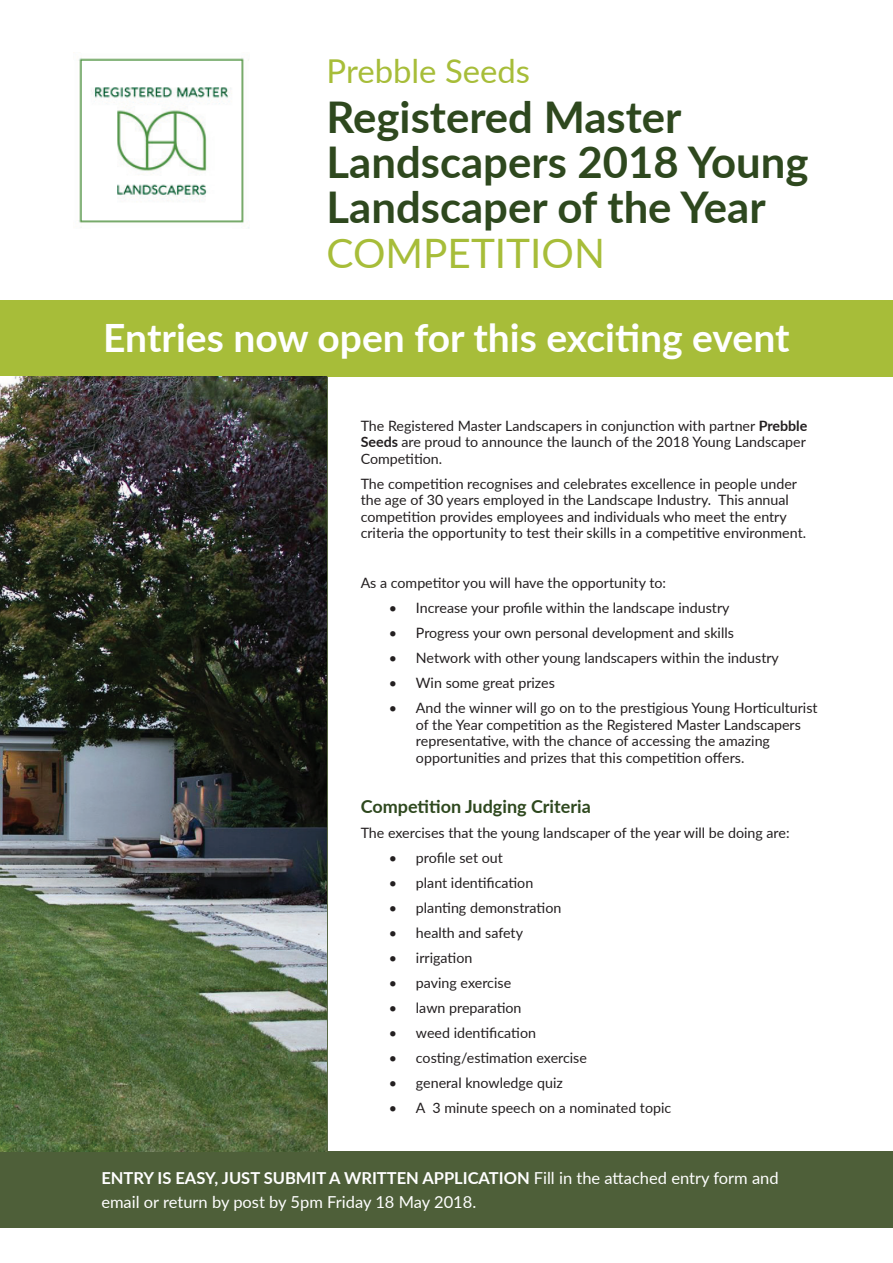
<style>
.page{position:relative;width:893px;height:1263px;background:#fff}
.page>*{position:absolute;margin:0;border:0;box-sizing:border-box;transform-origin:0 0}
.t1{font:700 43.65px/45px "Lato";color:#2e481e}
.t2{font:40.5px "Lato";color:#a7bd39}
.t3{font:700 39px "Lato";color:#fff}
.t4{font:32.85px "Lato";color:#a7bd39}
.t5{font:700 18px "Lato";color:#2e481e}
.t6{font:16.5px/24px "Lato";color:#fff}
.t7{font:14.25px/16.5px "Lato";color:#231f20}
.s1{font-weight:700}
</style>
<div class="page">
<div style="left:0;top:300px;width:893px;height:77px;background:#a7bd39"></div>
<div style="left:0;top:1151px;width:893px;height:77px;background:#4e5f39"></div>
<hr style="left:327px;top:377px;width:1px;height:774px;background:#4e5f39">
<img style="left:79px;top:58px;width:170px;height:170px">
<img style="left:0;top:377px;width:327px;height:774px">
<h3 class="t4" style="left:327px;top:48px;width:205px">Prebble Seeds</h3>
<h1 class="t1" style="left:327px;top:93px;width:483px">Registered Master<br>Landscapers 2018 Young<br>Landscaper of the Year</h1>
<h2 class="t2" style="left:327px;top:224px;width:280px">COMPETITION</h2>
<h3 class="t3" style="left:103px;top:309px;width:688px">Entries now open for this exciting event</h3>
<p class="t7" style="left:361px;top:417px;width:448px;text-align:justify">The Registered Master Landscapers in conjunction with partner <span class="s1">Prebble Seeds</span> are proud to announce the launch of the 2018 Young Landscaper Competition.</p>
<p class="t7" style="left:361px;top:475px;width:447px">The competition recognises and celebrates excellence in people under the age of 30 years employed in the Landscape Industry. This annual competition provides employees and individuals who meet the entry criteria the opportunity to test their skills in a competitive environment.</p>
<p class="t7" style="left:361px;top:574px;width:307px">As a competitor you will have the opportunity to:</p>
<p class="t7" style="left:389px;top:599px;width:342px">• Increase your profile within the landscape industry</p>
<p class="t7" style="left:389px;top:624px;width:346px">• Progress your own personal development and skills</p>
<p class="t7" style="left:389px;top:649px;width:392px">• Network with other young landscapers within the industry</p>
<p class="t7" style="left:389px;top:674px;width:168px">• Win some great prizes</p>
<p class="t7" style="left:416px;top:699px;width:403px;text-indent:-27px">• And the winner will go on to the prestigious Young Horticulturist of the Year competition as the Registered Master Landscapers representative, with the chance of accessing the amazing opportunities and prizes that this competition offers.</p>
<p class="t5" style="left:361px;top:793px;width:232px">Competition Judging Criteria</p>
<p class="t7" style="left:361px;top:824px;width:430px">The exercises that the young landscaper of the year will be doing are:</p>
<p class="t7" style="left:389px;top:849px;width:116px">• profile set out</p>
<p class="t7" style="left:389px;top:874px;width:146px">• plant identification</p>
<p class="t7" style="left:389px;top:899px;width:174px">• planting demonstration</p>
<p class="t7" style="left:389px;top:924px;width:136px">• health and safety</p>
<p class="t7" style="left:389px;top:949px;width:85px">• irrigation</p>
<p class="t7" style="left:389px;top:974px;width:124px">• paving exercise</p>
<p class="t7" style="left:389px;top:999px;width:134px">• lawn preparation</p>
<p class="t7" style="left:389px;top:1024px;width:149px">• weed identification</p>
<p class="t7" style="left:389px;top:1049px;width:200px">• costing/estimation exercise</p>
<p class="t7" style="left:389px;top:1074px;width:175px">• general knowledge quiz</p>
<p class="t7" style="left:389px;top:1099px;width:284px">• A 3 minute speech on a nominated topic</p>
<p class="t6" style="left:101px;top:1165px;width:679px"><span class="s1">ENTRY IS EASY, JUST SUBMIT A WRITTEN APPLICATION</span> Fill in the attached entry form and email or return by post by 5pm Friday 18 May 2018.</p>
</div>
